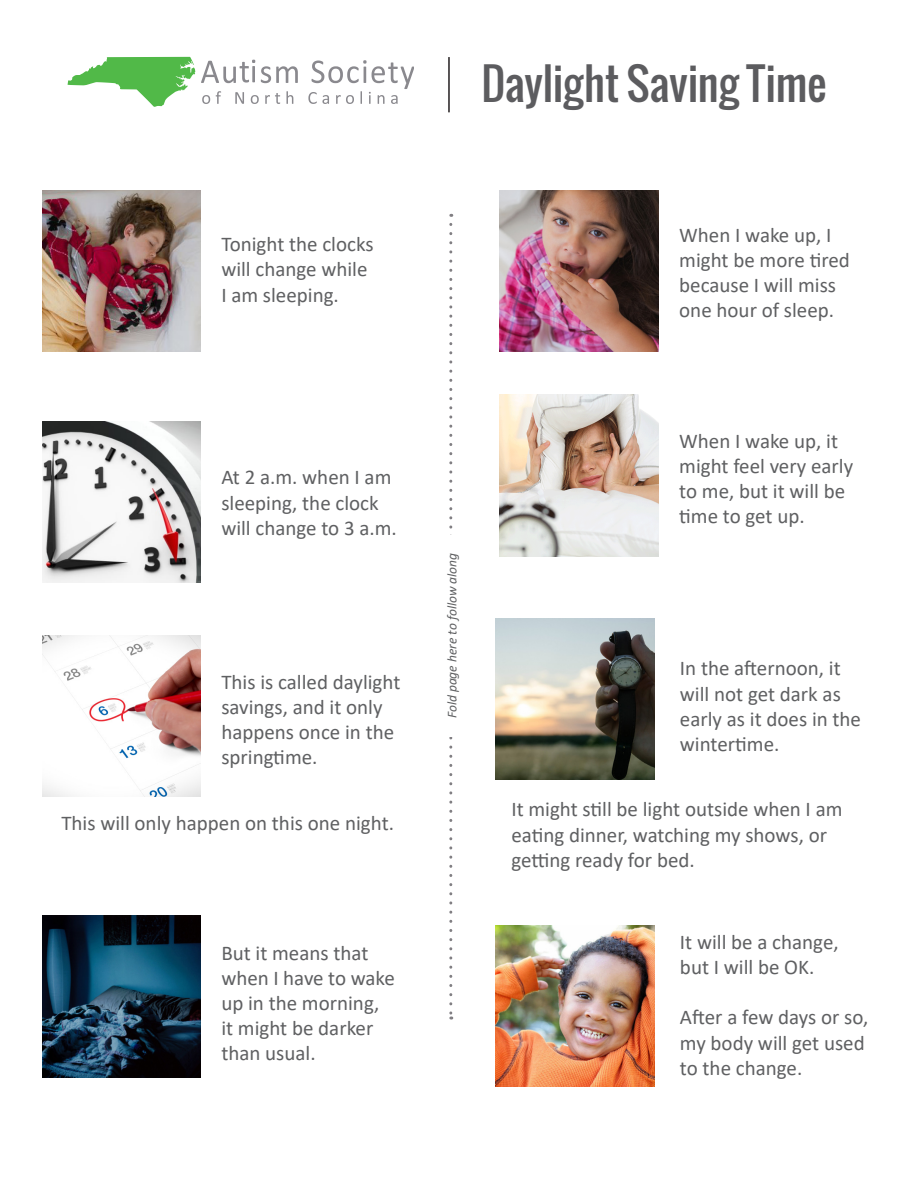
<style>
.page{position:relative;width:918px;height:1188px;background:#fff}
.page>*{position:absolute;margin:0;border:0;box-sizing:border-box;transform-origin:0 0}
.t1{font:43.05px "Oswald";color:#5c5c5f}
.t2{font:21px/25.2px "Calibri";color:#5f6062}
.t3{font:italic 13.5px "Calibri";color:#5f6062}
</style>
<div class="page">
<svg style="left:261px;top:66px;width:37px;height:17px"></svg>
<svg style="left:202px;top:95px;width:8px;height:9px"></svg>
<svg style="left:216px;top:91px;width:5px;height:13px"></svg>
<svg style="left:235px;top:92px;width:9px;height:12px"></svg>
<svg style="left:251px;top:95px;width:8px;height:9px"></svg>
<svg style="left:265px;top:93px;width:15px;height:11px"></svg>
<svg style="left:286px;top:91px;width:7px;height:13px"></svg>
<svg style="left:308px;top:60px;width:106px;height:44px"></svg>
<svg style="left:201px;top:60px;width:54px;height:23px"></svg>
<svg style="left:68px;top:57px;width:127px;height:50px"></svg>
<hr style="left:448px;top:57px;width:2px;height:55px;background:#231f20">
<svg style="left:449px;top:224px;width:3px;height:796px"></svg>
<div style="left:436px;top:535px;width:30px;height:201px;background:#fff"></div>
<img style="left:42px;top:190px;width:159px;height:162px">
<img style="left:42px;top:421px;width:159px;height:161px">
<img style="left:42px;top:636px;width:159px;height:161px">
<img style="left:42px;top:916px;width:159px;height:161px">
<img style="left:499px;top:190px;width:159px;height:162px">
<img style="left:499px;top:395px;width:159px;height:161px">
<img style="left:496px;top:618px;width:158px;height:161px">
<img style="left:496px;top:925px;width:158px;height:161px">
<p class="t2" style="left:221px;top:231px;width:154px">Tonight the clocks will change while<br>I am sleeping.</p>
<p class="t2" style="left:221px;top:464px;width:177px">At 2 a.m. when I am sleeping, the clock will change to 3 a.m.</p>
<p class="t2" style="left:221px;top:669px;width:181px">This is called daylight savings, and it only happens once in the springtime.</p>
<p class="t2" style="left:61px;top:810px;width:334px">This will only happen on this one night.</p>
<p class="t2" style="left:221px;top:939px;width:175px">But it means that when I have to wake up in the morning, it might be darker than usual.</p>
<p class="t1" style="left:481px;top:51px;width:346px">Daylight Saving Time</p>
<p class="t3" style="left:443px;top:718px;width:167px;rotate:-90deg">Fold page here to follow along</p>
<p class="t2" style="left:679px;top:221px;width:172px">When I wake up, I might be more tired because I will miss one hour of sleep.</p>
<p class="t2" style="left:679px;top:427px;width:176px">When I wake up, it might feel very early to me, but it will be time to get up.</p>
<p class="t2" style="left:680px;top:655px;width:183px">In the afternoon, it will not get dark as early as it does in the wintertime.</p>
<p class="t2" style="left:511px;top:796px;width:333px">It might still be light outside when I am eating dinner, watching my shows, or getting ready for bed.</p>
<p class="t2" style="left:680px;top:929px;width:160px">It will be a change, but I will be OK.</p>
<p class="t2" style="left:680px;top:1004px;width:190px">After a few days or so, my body will get used to the change.</p>
</div>
